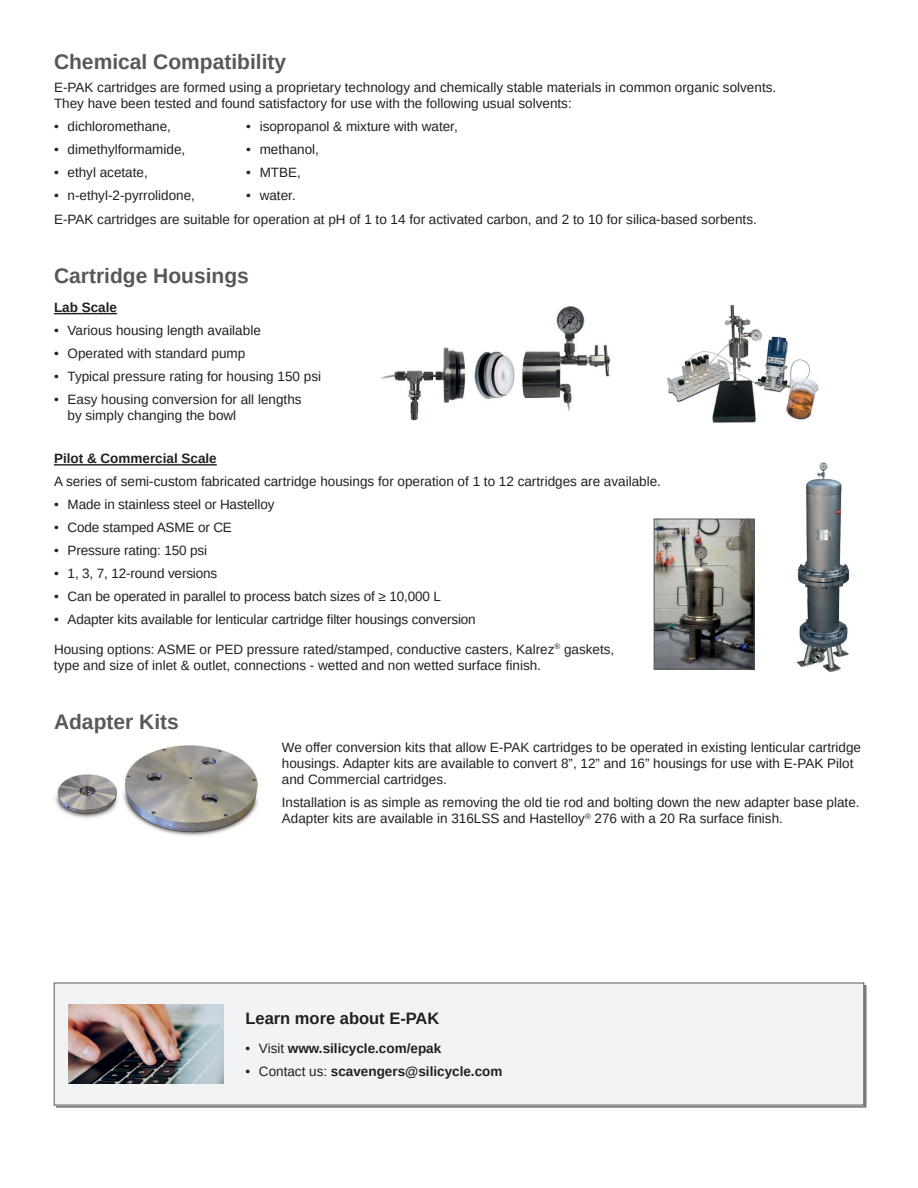
<style>
.page{position:relative;width:918px;height:1188px;background:#fff}
.page>*{position:absolute;margin:0;border:0;box-sizing:border-box;transform-origin:0 0}
.t1{font:700 21px "Arimo";color:#57585a}
.t2{font:700 16.5px "Arimo";color:#231f20}
.t3{font:13.5px/16.2px "Arimo";color:#231f20}
.t4{font:700 13.5px "Arimo";color:#231f20}
.s1{font-weight:400}
</style>
<div class="page">
<hr style="left:54px;top:313px;width:63px;height:1px;background:#231f20">
<hr style="left:54px;top:464px;width:163px;height:2px;background:#231f20">
<img style="left:796px;top:462px;width:54px;height:210px">
<img style="left:656px;top:521px;width:96px;height:146px">
<div style="left:654px;top:519px;width:100px;height:150px;border:1px solid #57585a"></div>
<img style="left:380px;top:306px;width:230px;height:115px">
<img style="left:55px;top:745px;width:203px;height:91px">
<div style="left:56px;top:985px;width:810px;height:123px;background:#57585a;opacity:.75"></div>
<div style="left:54px;top:983px;width:810px;height:122px;background:#f2f3f4"></div>
<img style="left:68px;top:1005px;width:156px;height:78px">
<img style="left:667px;top:305px;width:152px;height:118px">
<h1 class="t1" style="left:54px;top:48px;width:234px">Chemical Compatibility</h1>
<p class="t3" style="left:54px;top:80px;width:724px">E-PAK cartridges are formed using a proprietary technology and chemically stable materials in common organic solvents.<br>They have been tested and found satisfactory for use with the following usual solvents:</p>
<p class="t3" style="left:54px;top:118px;width:119px">• dichloromethane,</p>
<p class="t3" style="left:54px;top:141px;width:133px">• dimethylformamide,</p>
<p class="t3" style="left:54px;top:164px;width:95px">• ethyl acetate,</p>
<p class="t3" style="left:54px;top:187px;width:143px">• n-ethyl-2-pyrrolidone,</p>
<p class="t3" style="left:246px;top:118px;width:213px">• isopropanol &amp; mixture with water,</p>
<p class="t3" style="left:246px;top:141px;width:74px">• methanol,</p>
<p class="t3" style="left:246px;top:164px;width:56px">• MTBE,</p>
<p class="t3" style="left:54px;top:183px;width:704px;line-height:23.7px;text-indent:192px">• water.<br>E-PAK cartridges are suitable for operation at pH of 1 to 14 for activated carbon, and 2 to 10 for silica-based sorbents.</p>
<h1 class="t1" style="left:54px;top:261px;width:196px">Cartridge Housings</h1>
<p class="t4" style="left:54px;top:298px;width:65px">Lab Scale</p>
<p class="t3" style="left:54px;top:322px;width:208px">• Various housing length available</p>
<p class="t3" style="left:54px;top:345px;width:193px">• Operated with standard pump</p>
<p class="t3" style="left:54px;top:368px;width:269px">• Typical pressure rating for housing 150 psi</p>
<p class="t3" style="left:68px;top:391px;width:236px;text-indent:-14px">• Easy housing conversion for all lengths by simply changing the bowl</p>
<p class="t4" style="left:54px;top:449px;width:164px">Pilot &amp; Commercial Scale</p>
<p class="t3" style="left:54px;top:474px;width:609px">A series of semi-custom fabricated cartridge housings for operation of 1 to 12 cartridges are available.</p>
<p class="t3" style="left:54px;top:497px;width:222px">• Made in stainless steel or Hastelloy</p>
<p class="t3" style="left:54px;top:520px;width:179px">• Code stamped ASME or CE</p>
<p class="t3" style="left:54px;top:543px;width:155px">• Pressure rating: 150 psi</p>
<p class="t3" style="left:54px;top:565px;width:165px">• 1, 3, 7, 12-round versions</p>
<p class="t3" style="left:54px;top:588px;width:388px">• Can be operated in parallel to process batch sizes of ≥ 10,000 L</p>
<p class="t3" style="left:54px;top:605px;width:562px;line-height:29.7px">• Adapter kits available for lenticular cartridge filter housings conversion<br>Housing options: ASME or PED pressure rated/stamped, conductive casters, Kalrez<sup>®</sup> gaskets,</p>
<p class="t3" style="left:54px;top:657px;width:489px">type and size of inlet &amp; outlet, connections - wetted and non wetted surface finish.</p>
<h1 class="t1" style="left:54px;top:707px;width:126px">Adapter Kits</h1>
<p class="t3" style="left:282px;top:739px;width:581px">We offer conversion kits that allow E-PAK cartridges to be operated in existing lenticular cartridge housings. Adapter kits are available to convert 8”, 12” and 16” housings for use with E-PAK Pilot and Commercial cartridges.</p>
<p class="t3" style="left:282px;top:795px;width:579px">Installation is as simple as removing the old tie rod and bolting down the new adapter base plate.<br>Adapter kits are available in 316LSS and Hastelloy<sup>®</sup> 276 with a 20 Ra surface finish.</p>
<p class="t2" style="left:245px;top:1007px;width:196px">Learn more about E-PAK</p>
<p class="t4" style="left:245px;top:1039px;width:197px"><span class="s1">• Visit</span> www.silicycle.com/epak</p>
<p class="t4" style="left:245px;top:1062px;width:259px"><span class="s1">• Contact us:</span> scavengers@silicycle.com</p>
</div>
